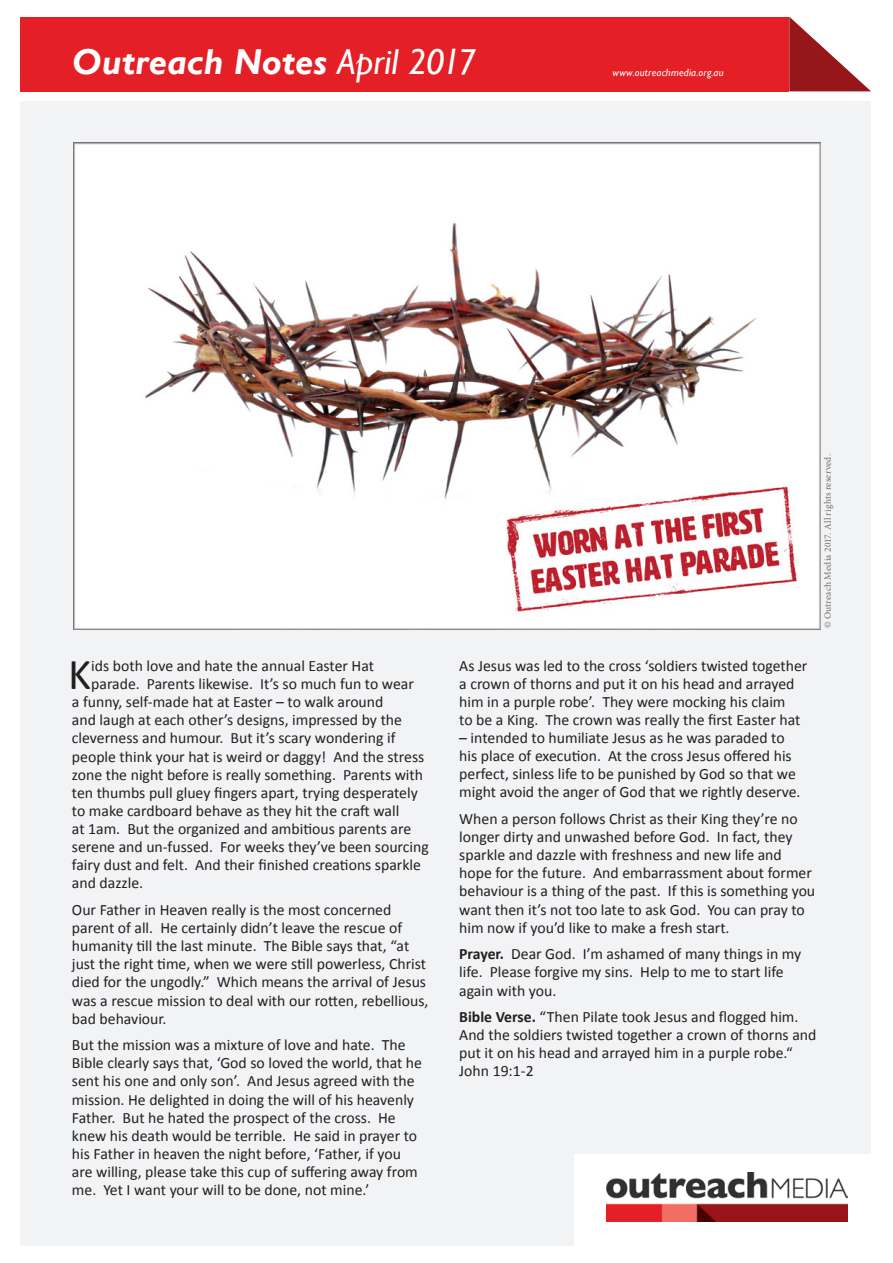
<style>
.page{position:relative;width:893px;height:1263px;background:#fff}
.page>*{position:absolute;margin:0;border:0;box-sizing:border-box;transform-origin:0 0}
.t1{font:44.25px "Calibri";color:#231f20}
.t2{font:italic 700 36px "Gill Sans";color:#fff}
.t3{font:15.75px/18.1px "Calibri";color:#231f20}
.t4{font:italic 10.5px "Gill Sans";letter-spacing:.025em;color:#fff}
.t5{font:9.6px "Minion Pro";letter-spacing:.02em;color:#6c6d70}
.s1{font-weight:400}
.s2{font-weight:700}
</style>
<div class="page">
<div style="left:20px;top:101px;width:851px;height:1145px;background:#f2f3f4"></div>
<div style="left:21px;top:17px;width:768px;height:74px;background:#e41f25"></div>
<svg style="left:789px;top:17px;width:82px;height:74px"></svg>
<div style="left:575px;top:1154px;width:318px;height:109px;background:#fff"></div>
<img style="left:606px;top:1172px;width:241px;height:49px">
<img style="left:73px;top:142px;width:747px;height:487px">
<p class="t2" style="left:72px;top:41px;width:405px">Outreach Notes <span class="s1">April 2017</span></p>
<p class="t4" style="left:612px;top:67px;width:113px">www.outreachmedia.org.au</p>
<p class="t1" style="left:68px;top:646px;width:25px">K</p>
<p class="t3" style="left:91px;top:657px;width:284px">ids both love and hate the annual Easter Hat</p>
<p class="t3" style="left:91px;top:675px;width:324px">parade. Parents likewise. It’s so much fun to wear</p>
<p class="t3" style="left:72px;top:693px;width:313px">a funny, self-made hat at Easter – to walk around</p>
<p class="t3" style="left:72px;top:711px;width:332px">and laugh at each other’s designs, impressed by the</p>
<p class="t3" style="left:72px;top:729px;width:325px">cleverness and humour. But it’s scary wondering if</p>
<p class="t3" style="left:72px;top:747px;width:354px">people think your hat is weird or daggy! And the stress</p>
<p class="t3" style="left:72px;top:765px;width:353px">zone the night before is really something. Parents with</p>
<p class="t3" style="left:72px;top:783px;width:347px">ten thumbs pull gluey fingers apart, trying desperately</p>
<p class="t3" style="left:72px;top:802px;width:329px">to make cardboard behave as they hit the craft wall</p>
<p class="t3" style="left:72px;top:820px;width:341px">at 1am. But the organized and ambitious parents are</p>
<p class="t3" style="left:72px;top:838px;width:358px">serene and un-fussed. For weeks they’ve been sourcing</p>
<p class="t3" style="left:72px;top:856px;width:351px">fairy dust and felt. And their finished creations sparkle</p>
<p class="t3" style="left:72px;top:874px;width:73px">and dazzle.</p>
<p class="t3" style="left:72px;top:901px;width:358px">Our Father in Heaven really is the most concerned parent of all. He certainly didn’t leave the rescue of humanity till the last minute. The Bible says that, “at just the right time, when we were still powerless, Christ died for the ungodly.” Which means the arrival of Jesus was a rescue mission to deal with our rotten, rebellious, bad behaviour.</p>
<p class="t3" style="left:72px;top:1036px;width:352px">But the mission was a mixture of love and hate. The Bible clearly says that, ‘God so loved the world, that he sent his one and only son’. And Jesus agreed with the mission. He delighted in doing the will of his heavenly Father. But he hated the prospect of the cross. He knew his death would be terrible. He said in prayer to his Father in heaven the night before, ‘Father, if you are willing, please take this cup of suffering away from me. Yet I want your will to be done, not mine.’</p>
<p class="t5" style="left:821px;top:628px;width:176px;rotate:-90deg">© Outreach Media 2017. All rights reserved.</p>
<p class="t3" style="left:459px;top:656px;width:350px">As Jesus was led to the cross ‘soldiers twisted together a crown of thorns and put it on his head and arrayed him in a purple robe’. They were mocking his claim<br>to be a King. The crown was really the first Easter hat</p>
<p class="t3" style="left:459px;top:729px;width:343px">– intended to humiliate Jesus as he was paraded to his place of execution. At the cross Jesus offered his perfect, sinless life to be punished by God so that we might avoid the anger of God that we rightly deserve.</p>
<p class="t3" style="left:459px;top:810px;width:357px">When a person follows Christ as their King they’re no longer dirty and unwashed before God. In fact, they sparkle and dazzle with freshness and new life and hope for the future. And embarrassment about former behaviour is a thing of the past. If this is something you want then it’s not too late to ask God. You can pray to him now if you’d like to make a fresh start.</p>
<p class="t3" style="left:459px;top:945px;width:344px"><span class="s2">Prayer.</span> Dear God. I’m ashamed of many things in my life. Please forgive my sins. Help to me to start life again with you.</p>
<p class="t3" style="left:459px;top:1008px;width:359px"><span class="s2">Bible Verse.</span> “Then Pilate took Jesus and flogged him.<br>And the soldiers twisted together a crown of thorns and put it on his head and arrayed him in a purple robe.“ John 19:1-2</p>
</div>
